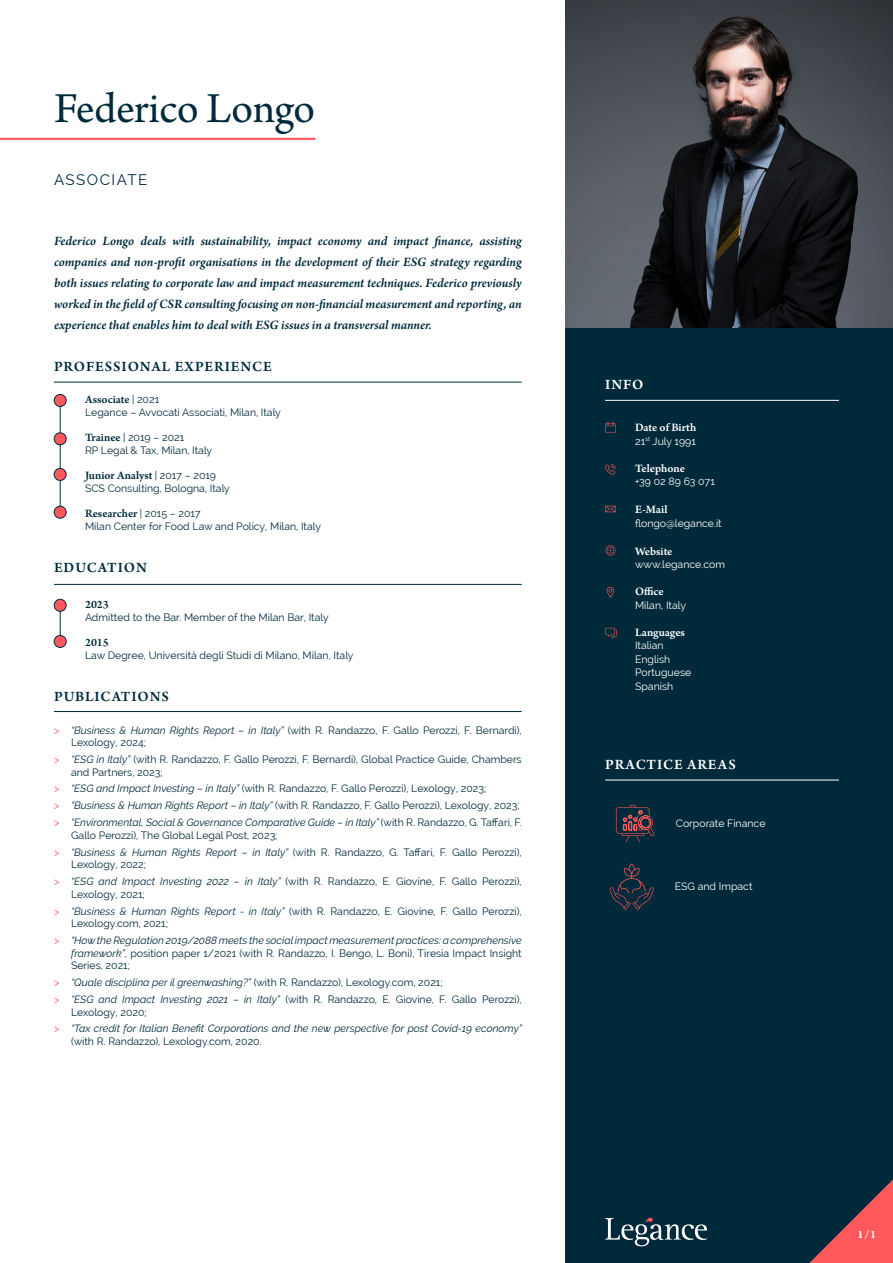
<style>
.page{position:relative;width:893px;height:1263px;background:#fff}
.page>*{position:absolute;margin:0;border:0;box-sizing:border-box;transform-origin:0 0}
.t1{font:45px "Arno Pro";letter-spacing:-.015em;color:#002a3a}
.t2{font:600 15px "Arno Pro";letter-spacing:.06em;color:#002a3a}
.t3{font:600 15px "Arno Pro";letter-spacing:.06em;color:#fff}
.t4{font:15px "Raleway";letter-spacing:.1em;color:#002a3a}
.t5{font:italic 600 13.5px/21px "Arno Pro";letter-spacing:-.005em;color:#002a3a;text-align:justify}
.t6{font:600 12px "Arno Pro";color:#002a3a}
.t7{font:600 12px "Arno Pro";letter-spacing:-.005em;color:#fff}
.t8{font:10.5px/12.6px "Raleway";color:#002a3a}
.t9{font:italic 10.5px/12.6px "Raleway";color:#002a3a;text-align:justify}
.t10{font:10.5px "Raleway";color:#fff}
.s1{font-family:"Raleway";font-weight:400;font-size:10.5px}
.s2{font-family:"Arno Pro";font-weight:600;font-size:12px}
.s3{color:#ff585d}
.s4{font-style:italic}
.s5{font-style:normal;color:#ff585d}
.s6{font-style:normal}
</style>
<div class="page">
<div style="left:566px;top:0;width:327px;height:1263px;background:#002a3a"></div>
<hr style="left:60px;top:400px;width:1px;height:112px;background:#002a3a">
<hr style="left:60px;top:605px;width:1px;height:36px;background:#002a3a">
<hr style="left:54px;top:382px;width:468px;height:1px;background:#002a3a">
<hr style="left:54px;top:584px;width:468px;height:1px;background:#002a3a">
<div style="left:54px;top:394px;width:12px;height:12px;background:#ff585d;border-radius:50%"></div>
<div style="left:54px;top:394px;width:12px;height:13px;border:1px solid #002a3a;border-radius:50%"></div>
<div style="left:54px;top:599px;width:12px;height:12px;background:#ff585d;border-radius:50%"></div>
<div style="left:54px;top:599px;width:12px;height:12px;border:1px solid #002a3a;border-radius:50%"></div>
<div style="left:54px;top:635px;width:12px;height:12px;background:#ff585d;border-radius:50%"></div>
<div style="left:54px;top:635px;width:12px;height:13px;border:1px solid #002a3a;border-radius:50%"></div>
<div style="left:54px;top:433px;width:12px;height:12px;background:#ff585d;border-radius:50%"></div>
<div style="left:54px;top:433px;width:12px;height:12px;border:1px solid #002a3a;border-radius:50%"></div>
<div style="left:54px;top:468px;width:12px;height:12px;background:#ff585d;border-radius:50%"></div>
<div style="left:54px;top:468px;width:12px;height:13px;border:1px solid #002a3a;border-radius:50%"></div>
<div style="left:54px;top:506px;width:12px;height:12px;background:#ff585d;border-radius:50%"></div>
<div style="left:54px;top:506px;width:12px;height:12px;border:1px solid #002a3a;border-radius:50%"></div>
<svg style="left:607px;top:587px;width:7px;height:10px"></svg>
<svg style="left:605px;top:506px;width:11px;height:6px"></svg>
<svg style="left:605px;top:464px;width:11px;height:11px"></svg>
<svg style="left:605px;top:545px;width:11px;height:11px"></svg>
<svg style="left:605px;top:422px;width:11px;height:10px"></svg>
<svg style="left:605px;top:628px;width:12px;height:10px"></svg>
<hr style="left:605px;top:400px;width:234px;height:1px;background:#fff">
<hr style="left:605px;top:780px;width:234px;height:1px;background:#fff">
<svg style="left:616px;top:805px;width:38px;height:37px"></svg>
<img style="left:566px;top:0;width:327px;height:327px">
<hr style="left:54px;top:711px;width:468px;height:1px;background:#002a3a">
<hr style="left:0;top:138px;width:315px;height:2px;background:#ff585d">
<svg style="left:610px;top:863px;width:44px;height:47px"></svg>
<svg style="left:605px;top:1218px;width:102px;height:28px"></svg>
<svg style="left:809px;top:1179px;width:84px;height:84px"></svg>
<p class="t1" style="left:54px;top:83px;width:263px">Federico Longo</p>
<p class="t4" style="left:54px;top:171px;width:95px">ASSOCIATE</p>
<p class="t5" style="left:54px;top:231px;width:469px">Federico Longo deals with sustainability, impact economy and impact finance, assisting companies and non-profit organisations in the development of their ESG strategy regarding both issues relating to corporate law and impact measurement techniques. Federico previously worked in the field of CSR consulting focusing on non-financial measurement and reporting, an experience that enables him to deal with ESG issues in a transversal manner.</p>
<p class="t2" style="left:54px;top:358px;width:219px">PROFESSIONAL EXPERIENCE</p>
<p class="t6" style="left:85px;top:392px;width:76px">Associate <span class="s1">| 2021</span></p>
<p class="t8" style="left:85px;top:406px;width:197px">Legance – Avvocati Associati, Milan, Italy</p>
<p class="t8" style="left:85px;top:431px;width:129px"><span class="s2">Trainee</span> | 2019 – 2021<br>RP Legal &amp; Tax, Milan, Italy</p>
<p class="t6" style="left:85px;top:468px;width:133px">Junior Analyst <span class="s1">| 2017 – 2019</span></p>
<p class="t8" style="left:85px;top:481px;width:146px">SCS Consulting, Bologna, Italy</p>
<p class="t6" style="left:85px;top:506px;width:117px">Researcher <span class="s1">| 2015 – 2017</span></p>
<p class="t8" style="left:85px;top:519px;width:238px">Milan Center for Food Law and Policy, Milan, Italy</p>
<p class="t2" style="left:54px;top:558px;width:94px">EDUCATION</p>
<p class="t6" style="left:85px;top:597px;width:25px">2023</p>
<p class="t8" style="left:85px;top:611px;width:245px">Admitted to the Bar. Member of the Milan Bar, Italy</p>
<p class="t6" style="left:85px;top:635px;width:25px">2015</p>
<p class="t8" style="left:85px;top:649px;width:270px">Law Degree, Università degli Studi di Milano, Milan, Italy</p>
<p class="t2" style="left:54px;top:687px;width:116px">PUBLICATIONS</p>
<p class="t8" style="left:71px;top:723px;width:452px;text-indent:-17px"><span class="s3">&gt;</span> <span class="s4">“Business &amp; Human Rights Report – in Italy”</span> (with R. Randazzo, F. Gallo Perozzi, F. Bernardi),<br>Lexology, 2024;</p>
<p class="t8" style="left:71px;top:753px;width:452px;text-indent:-17px"><span class="s3">&gt;</span> <span class="s4">“ESG in Italy”</span> (with R. Randazzo, F. Gallo Perozzi, F. Bernardi), Global Practice Guide, Chambers and Partners, 2023;</p>
<p class="t8" style="left:54px;top:782px;width:434px"><span class="s3">&gt;</span> <span class="s4">“ESG and Impact Investing – in Italy”</span> (with R. Randazzo, F. Gallo Perozzi), Lexology, 2023;</p>
<p class="t8" style="left:54px;top:799px;width:467px"><span class="s3">&gt;</span> <span class="s4">“Business &amp; Human Rights Report – in Italy”</span> (with R. Randazzo, F. Gallo Perozzi), Lexology, 2023;</p>
<p class="t8" style="left:71px;top:816px;width:452px;text-indent:-17px"><span class="s3">&gt;</span> <span class="s4">“Environmental, Social &amp; Governance Comparative Guide – in Italy”</span> (with R. Randazzo, G. Taffari, F.<br>Gallo Perozzi), The Global Legal Post, 2023;</p>
<p class="t8" style="left:71px;top:845px;width:452px;text-indent:-17px"><span class="s3">&gt;</span> <span class="s4">“Business &amp; Human Rights Report – in Italy”</span> (with R. Randazzo, G. Taffari, F. Gallo Perozzi),<br>Lexology, 2022;</p>
<p class="t8" style="left:71px;top:875px;width:452px;text-indent:-17px"><span class="s3">&gt;</span> <span class="s4">“ESG and Impact Investing 2022 – in Italy”</span> (with R. Randazzo, E. Giovine, F. Gallo Perozzi),<br>Lexology, 2021;</p>
<p class="t8" style="left:71px;top:904px;width:452px;text-indent:-17px"><span class="s3">&gt;</span> <span class="s4">“Business &amp; Human Rights Report - in Italy”</span> (with R. Randazzo, E. Giovine, F. Gallo Perozzi),<br>Lexology.com, 2021;</p>
<p class="t9" style="left:71px;top:934px;width:452px;text-indent:-17px"><span class="s5">&gt;</span> “How the Regulation 2019/2088 meets the social impact measurement practices: a comprehensive framework”<span class="s6">, position paper 1/2021 (with R. Randazzo, I. Bengo, L. Boni), Tiresia Impact Insight Series, 2021;</span></p>
<p class="t9" style="left:54px;top:976px;width:390px"><span class="s5">&gt;</span> “Quale disciplina per il greenwashing?” <span class="s6">(with R. Randazzo), Lexology.com, 2021;</span></p>
<p class="t8" style="left:71px;top:993px;width:452px;text-indent:-17px"><span class="s3">&gt;</span> <span class="s4">“ESG and Impact Investing 2021 – in Italy”</span> (with R. Randazzo, E. Giovine, F. Gallo Perozzi),<br>Lexology, 2020;</p>
<p class="t9" style="left:71px;top:1022px;width:453px;text-indent:-17px"><span class="s5">&gt;</span> “Tax credit for Italian Benefit Corporations and the new perspective for post Covid-19 economy” <span class="s6">(with R. Randazzo), Lexology.com, 2020.</span></p>
<p class="t3" style="left:605px;top:376px;width:40px">INFO</p>
<p class="t7" style="left:635px;top:421px;width:63px">Date of Birth</p>
<p class="t10" style="left:635px;top:435px;width:62px">21<sup>st</sup> July 1991</p>
<p class="t7" style="left:635px;top:461px;width:51px">Telephone</p>
<p class="t10" style="left:635px;top:475px;width:81px">+39 02 89 63 071</p>
<p class="t7" style="left:635px;top:503px;width:34px">E-Mail</p>
<p class="t10" style="left:635px;top:517px;width:88px">flongo@legance.it</p>
<p class="t7" style="left:635px;top:544px;width:39px">Website</p>
<p class="t10" style="left:635px;top:558px;width:91px">www.legance.com</p>
<p class="t7" style="left:635px;top:584px;width:30px">Office</p>
<p class="t10" style="left:635px;top:599px;width:52px">Milan, Italy</p>
<p class="t7" style="left:635px;top:625px;width:51px">Languages</p>
<p class="t10" style="left:635px;top:639px;width:30px">Italian</p>
<p class="t10" style="left:635px;top:653px;width:37px">English</p>
<p class="t10" style="left:635px;top:666px;width:58px">Portuguese</p>
<p class="t10" style="left:635px;top:680px;width:40px">Spanish</p>
<p class="t3" style="left:605px;top:756px;width:132px">PRACTICE AREAS</p>
<p class="t10" style="left:676px;top:818px;width:91px">Corporate Finance</p>
<p class="t10" style="left:675px;top:880px;width:79px">ESG and Impact</p>
<p class="t7" style="left:857px;top:1228px;width:20px">1/1</p>
</div>
